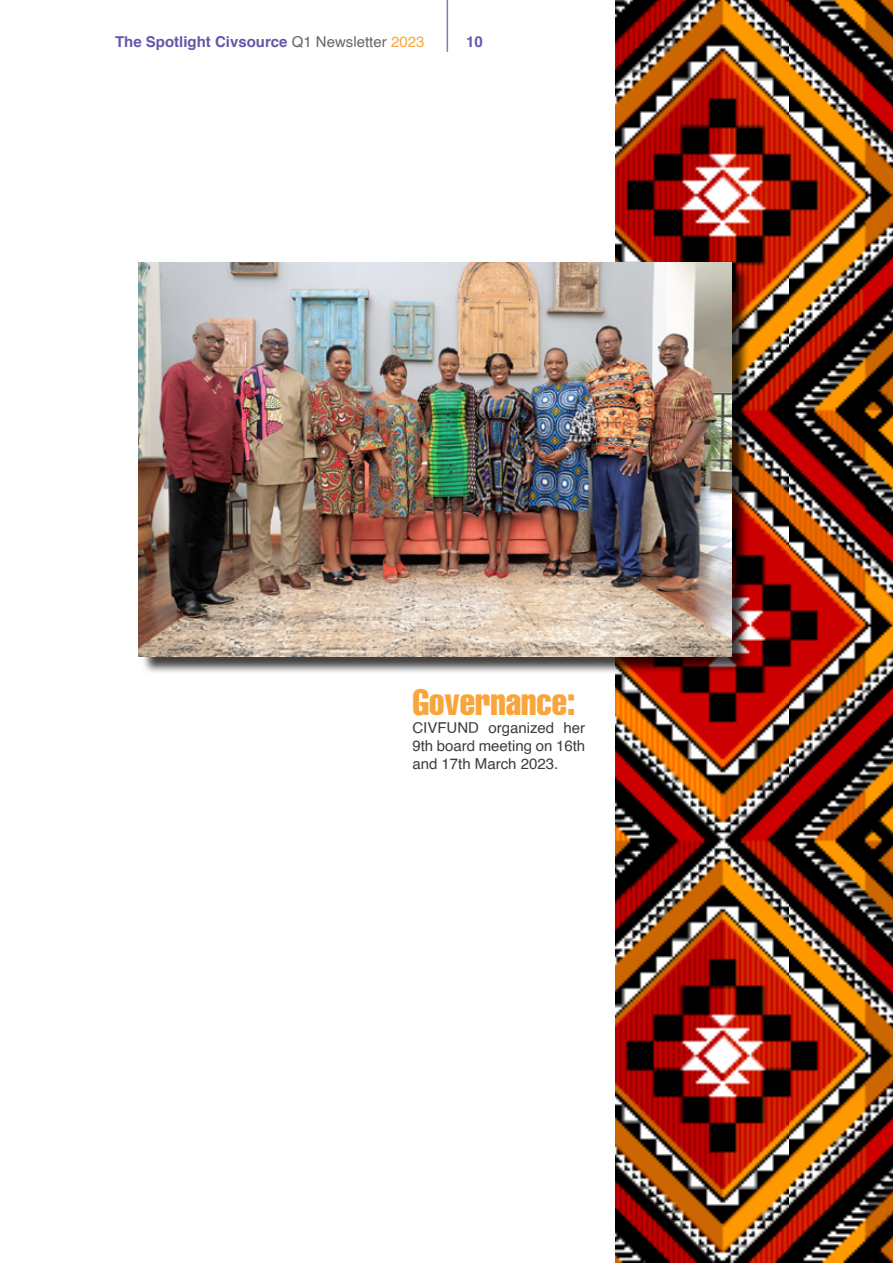
<style>
.page{position:relative;width:893px;height:1263px;background:#fff}
.page>*{position:absolute;margin:0;border:0;box-sizing:border-box;transform-origin:0 0}
.t1{font:extra-condensed 36px "Helvetica";color:#faa53b}
.t2{font:15px/18px "Helvetica";color:#3d3c3e;text-align:justify}
.t3{font:700 15px "Helvetica";color:#6459a7}
.s1{font-weight:400;color:#656669}
.s2{font-weight:400;color:#faa53b}
</style>
<div class="page">
<img style="left:616px;top:0;width:277px;height:1263px">
<div style="left:141px;top:264px;width:609px;height:411px;background:#000;opacity:.75"></div>
<img style="left:139px;top:262px;width:592px;height:394px">
<hr style="left:447px;top:0;width:1px;height:52px;background:#7580cb">
<p class="t3" style="left:115px;top:30px;width:311px">The Spotlight Civsource <span class="s1">Q1 Newsletter</span> <span class="s2">2023</span></p>
<p class="t3" style="left:466px;top:30px;width:18px">10</p>
<h1 class="t1" style="left:412px;top:679px;width:165px">Governance:</h1>
<p class="t2" style="left:412px;top:719px;width:174px">CIVFUND organized her 9th board meeting on 16th and 17th March 2023.</p>
</div>
